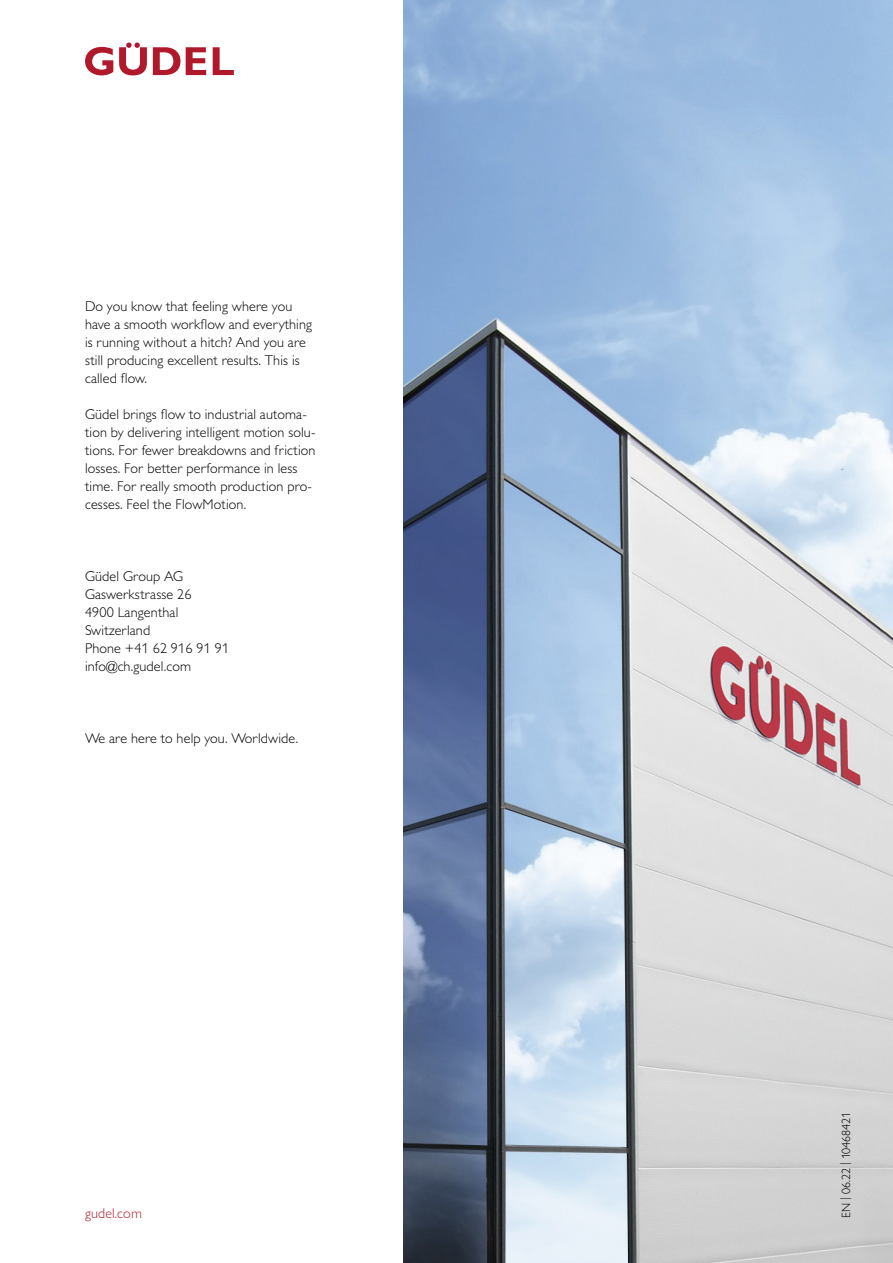
<style>
.page{position:relative;width:893px;height:1263px;background:#fff}
.page>*{position:absolute;margin:0;border:0;box-sizing:border-box;transform-origin:0 0}
.t1{font:300 14.25px/18px "Gill Sans MT Pro";letter-spacing:.01em;color:#000}
.t2{font:300 14.25px "Gill Sans Nova";letter-spacing:.01em;color:#b0182b}
.t3{font:300 12px "Gill Sans Nova";color:#000}
</style>
<div class="page">
<svg style="left:85px;top:47px;width:28px;height:28px"></svg>
<svg style="left:153px;top:47px;width:27px;height:28px"></svg>
<svg style="left:186px;top:47px;width:20px;height:28px"></svg>
<svg style="left:213px;top:47px;width:21px;height:28px"></svg>
<svg style="left:119px;top:43px;width:28px;height:32px"></svg>
<img style="left:404px;top:0;width:489px;height:1263px">
<p class="t1" style="left:85px;top:297px;width:229px">Do you know that feeling where you have a smooth workflow and everything is running without a hitch? And you are still producing excellent results. This is called flow.</p>
<p class="t1" style="left:85px;top:405px;width:232px">Güdel brings flow to industrial automa&shy;tion by delivering intelligent motion solu&shy;tions. For fewer breakdowns and friction losses. For better performance in less time. For really smooth production pro&shy;cesses. Feel the FlowMotion.</p>
<p class="t1" style="left:85px;top:567px;width:146px">Güdel Group AG<br>Gaswerkstrasse 26<br>4900 Langenthal<br>Switzerland<br>Phone +41 62 916 91 91 info@ch.gudel.com</p>
<p class="t1" style="left:85px;top:729px;width:215px">We are here to help you. Worldwide.</p>
<p class="t2" style="left:85px;top:1204px;width:58px">gudel.com</p>
<p class="t3" style="left:839px;top:1218px;width:107px;rotate:-90deg">EN | 06.22 | 10468421</p>
</div>
